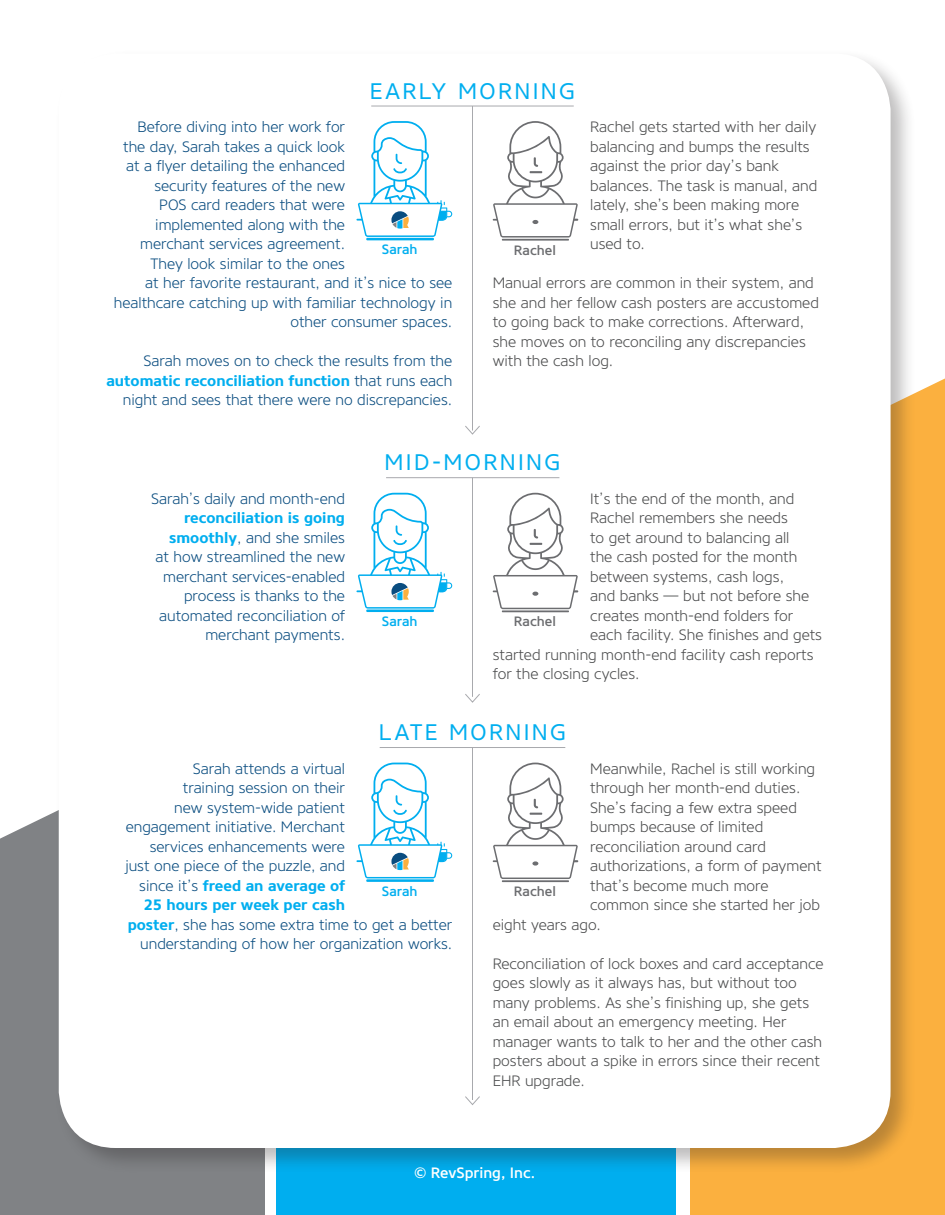
<style>
.page{position:relative;width:945px;height:1215px;background:#fff}
.page>*{position:absolute;margin:0;border:0;box-sizing:border-box;transform-origin:0 0}
.t1{font:22.5px "Core Sans N45";letter-spacing:.11em;color:#00aeef}
.t2{font:300 15px/19.5px "Core Sans N35";color:#4b4c4d}
.t3{font:300 15px/19.5px "Core Sans N35";color:#0a4d80;text-align:right}
.t4{font:700 15px "Core Sans N65";color:#00aeef}
.t5{font:500 15px "Core Sans N55";color:#fff}
.t6{font:500 13.5px "Core Sans N55";color:#6c6d70}
.t7{font:500 13.5px "Core Sans N55";color:#00aeef}
.s1{font-family:"Core Sans N65";font-weight:700;color:#00aeef}
.s2{font-family:"Core Sans N35";font-weight:300;color:#0a4d80}
</style>
<div class="page">
<div style="left:276px;top:388px;width:400px;height:827px;background:#00aeef"></div>
<div style="left:0;top:593px;width:264px;height:622px;background:#808285"></div>
<div style="left:691px;top:320px;width:254px;height:895px;background:#fbb03f"></div>
<svg style="left:0;top:320px;width:945px;height:519px;fill:#fff"></svg>
<div style="left:54px;top:49px;width:863px;height:1125px;background:#231f20;opacity:.3"></div>
<div style="left:59px;top:53px;width:832px;height:1095px;background:#fff;border-radius:57px"></div>
<hr style="left:366px;top:238px;width:68px;height:2px;background:#00aeef">
<svg style="left:356px;top:121px;width:96px;height:116px"></svg>
<hr style="left:502px;top:239px;width:67px;height:2px;background:#6c6d70">
<svg style="left:493px;top:121px;width:85px;height:117px"></svg>
<hr style="left:472px;top:106px;width:1px;height:325px;background:#a8a9ad">
<hr style="left:371px;top:106px;width:203px;height:1px;background:#a8a9ad">
<svg style="left:465px;top:426px;width:15px;height:9px"></svg>
<hr style="left:366px;top:609px;width:68px;height:3px;background:#00aeef">
<svg style="left:356px;top:493px;width:96px;height:116px"></svg>
<hr style="left:502px;top:610px;width:67px;height:2px;background:#6c6d70">
<svg style="left:493px;top:493px;width:85px;height:116px"></svg>
<hr style="left:472px;top:478px;width:1px;height:219px;background:#a8a9ad">
<hr style="left:386px;top:477px;width:173px;height:1px;background:#a8a9ad">
<svg style="left:465px;top:694px;width:15px;height:9px"></svg>
<hr style="left:366px;top:879px;width:68px;height:3px;background:#00aeef">
<svg style="left:356px;top:763px;width:96px;height:115px"></svg>
<hr style="left:502px;top:880px;width:67px;height:2px;background:#6c6d70">
<svg style="left:493px;top:763px;width:85px;height:116px"></svg>
<hr style="left:472px;top:748px;width:1px;height:352px;background:#a8a9ad">
<hr style="left:380px;top:747px;width:185px;height:1px;background:#a8a9ad">
<svg style="left:465px;top:1096px;width:15px;height:9px"></svg>
<p class="t1" style="left:370px;top:76px;width:207px">EARLY MORNING</p>
<p class="t3" style="left:137px;top:117px;width:209px">Before diving into her work for</p>
<p class="t3" style="left:123px;top:137px;width:223px">the day, Sarah takes a quick look</p>
<p class="t3" style="left:126px;top:156px;width:220px">at a flyer detailing the enhanced</p>
<p class="t3" style="left:154px;top:176px;width:192px">security features of the new</p>
<p class="t3" style="left:159px;top:195px;width:187px">POS card readers that were</p>
<p class="t3" style="left:155px;top:215px;width:191px">implemented along with the</p>
<p class="t3" style="left:140px;top:234px;width:206px">merchant services agreement.</p>
<p class="t3" style="left:150px;top:254px;width:196px">They look similar to the ones</p>
<p class="t3" style="left:145px;top:273px;width:308px">at her favorite restaurant, and it’s nice to see</p>
<p class="t3" style="left:114px;top:293px;width:340px">healthcare catching up with familiar technology in</p>
<p class="t3" style="left:291px;top:312px;width:163px">other consumer spaces.</p>
<p class="t3" style="left:106px;top:351px;width:347px">Sarah moves on to check the results from the <span class="s1">automatic reconciliation function</span> that runs each night and sees that there were no discrepancies.</p>
<p class="t2" style="left:590px;top:117px;width:229px">Rachel gets started with her daily balancing and bumps the results against the prior day’s bank balances. The task is manual, and lately, she’s been making more small errors, but it’s what she’s used to.</p>
<p class="t2" style="left:493px;top:273px;width:328px">Manual errors are common in their system, and she and her fellow cash posters are accustomed to going back to make corrections. Afterward, she moves on to reconciling any discrepancies with the cash log.</p>
<p class="t7" style="left:382px;top:241px;width:37px">Sarah</p>
<p class="t6" style="left:514px;top:241px;width:44px">Rachel</p>
<p class="t3" style="left:151px;top:489px;width:195px">Sarah’s daily and month‑end <span class="s1">reconciliation is going smoothly</span>, and she smiles<br>at how streamlined the new merchant services-enabled process is thanks to the automated reconciliation of merchant payments.</p>
<p class="t1" style="left:385px;top:448px;width:177px">MID-MORNING</p>
<p class="t2" style="left:590px;top:489px;width:206px">It’s the end of the month, and</p>
<p class="t2" style="left:590px;top:508px;width:199px">Rachel remembers she needs</p>
<p class="t2" style="left:590px;top:528px;width:201px">to get around to balancing all</p>
<p class="t2" style="left:590px;top:547px;width:209px">the cash posted for the month</p>
<p class="t2" style="left:590px;top:567px;width:195px">between systems, cash logs,</p>
<p class="t2" style="left:590px;top:586px;width:221px">and banks — but not before she</p>
<p class="t2" style="left:590px;top:606px;width:205px">creates month-end folders for</p>
<p class="t2" style="left:590px;top:625px;width:233px">each facility. She finishes and gets</p>
<p class="t2" style="left:493px;top:645px;width:322px">started running month-end facility cash reports</p>
<p class="t2" style="left:493px;top:664px;width:148px">for the closing cycles.</p>
<p class="t7" style="left:382px;top:612px;width:37px">Sarah</p>
<p class="t6" style="left:514px;top:613px;width:44px">Rachel</p>
<p class="t1" style="left:379px;top:718px;width:189px">LATE MORNING</p>
<p class="t3" style="left:193px;top:759px;width:154px">Sarah attends a virtual</p>
<p class="t3" style="left:183px;top:778px;width:164px">training session on their</p>
<p class="t3" style="left:174px;top:798px;width:172px">new system‑wide patient</p>
<p class="t3" style="left:126px;top:817px;width:221px">engagement initiative. Merchant</p>
<p class="t3" style="left:150px;top:837px;width:197px">services enhancements were</p>
<p class="t3" style="left:125px;top:856px;width:221px">just one piece of the puzzle, and</p>
<p class="t4" style="left:139px;top:876px;width:207px"><span class="s2">since it’s</span> freed an average of</p>
<p class="t4" style="left:144px;top:895px;width:203px">25 hours per week per cash</p>
<p class="t3" style="left:128px;top:915px;width:326px"><span class="s1">poster</span>, she has some extra time to get a better</p>
<p class="t3" style="left:140px;top:934px;width:314px">understanding of how her organization works.</p>
<p class="t2" style="left:590px;top:759px;width:226px">Meanwhile, Rachel is still working</p>
<p class="t2" style="left:590px;top:778px;width:212px">through her month‑end duties.</p>
<p class="t2" style="left:590px;top:798px;width:208px">She’s facing a few extra speed</p>
<p class="t2" style="left:590px;top:817px;width:175px">bumps because of limited</p>
<p class="t2" style="left:590px;top:837px;width:177px">reconciliation around card</p>
<p class="t2" style="left:590px;top:856px;width:233px">authorizations, a form of payment</p>
<p class="t2" style="left:590px;top:876px;width:180px">that’s become much more</p>
<p class="t2" style="left:590px;top:895px;width:231px">common since she started her job</p>
<p class="t2" style="left:493px;top:915px;width:110px">eight years ago.</p>
<p class="t2" style="left:493px;top:954px;width:332px">Reconciliation of lock boxes and card acceptance goes slowly as it always has, but without too many problems. As she’s finishing up, she gets an email about an emergency meeting. Her manager wants to talk to her and the other cash posters about a spike in errors since their recent EHR upgrade.</p>
<p class="t7" style="left:382px;top:882px;width:37px">Sarah</p>
<p class="t6" style="left:514px;top:883px;width:44px">Rachel</p>
<p class="t5" style="left:414px;top:1163px;width:123px">© RevSpring, Inc.</p>
</div>
